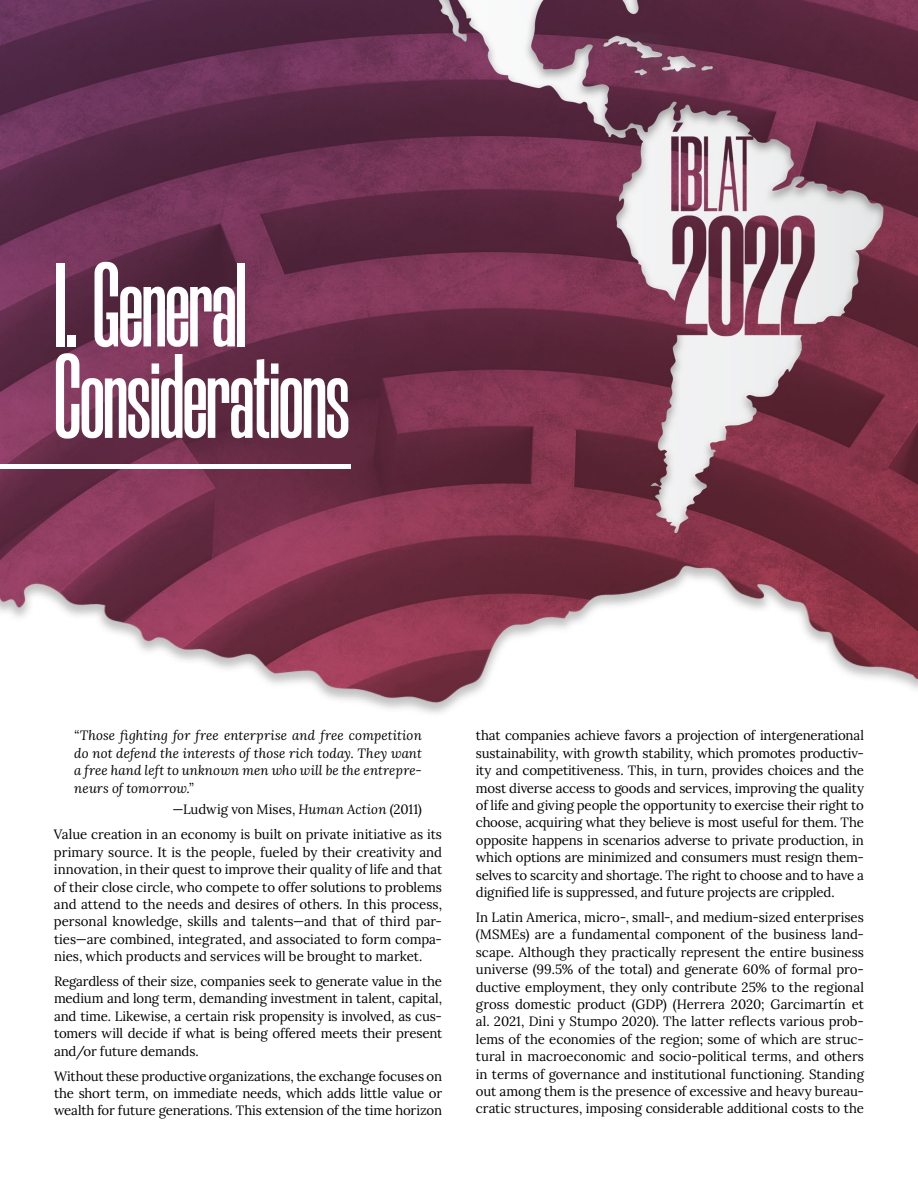
<style>
.page{position:relative;width:918px;height:1188px;background:#fff}
.page>*{position:absolute;margin:0;border:0;box-sizing:border-box;transform-origin:0 0}
.t1{font:600 120px/91.5px "Morganite";letter-spacing:-.015em;color:#fff}
.t2{font:13.5px/17.4px "Lora";letter-spacing:-.01em;color:#000;text-align:justify}
.t3{font:italic 13.5px/17.4px "Lora";letter-spacing:.015em;color:#000;text-align:justify}
.s1{font-style:italic}
</style>
<div class="page">
<img style="left:0;top:0;width:918px;height:714px">
<div style="left:0;top:464px;width:350px;height:5px;background:#fff"></div>
<h1 class="t1" style="left:54px;top:260px;width:298px">I. General<br>Considerations</h1>
<p class="t3" style="left:74px;top:727px;width:349px">“Those fighting for free enterprise and free competition do not defend the interests of those rich today. They want a free hand left to unknown men who will be the entrepre&shy;neurs of tomorrow.”</p>
<p class="t2" style="left:54px;top:796px;width:390px;line-height:24.9px;text-indent:118px">—Ludwig von Mises, <span class="s1">Human Action</span> (2011)<br>Value creation in an economy is built on private initiative as its</p>
<p class="t2" style="left:54px;top:842px;width:390px">primary source. It is the people, fueled by their creativity and innovation, in their quest to improve their quality of life and that of their close circle, who compete to offer solutions to problems and attend to the needs and desires of others. In this process, personal knowledge, skills and talents—and that of third par&shy;ties—are combined, integrated, and associated to form compa&shy;nies, which products and services will be brought to market.</p>
<p class="t2" style="left:54px;top:972px;width:390px">Regardless of their size, companies seek to generate value in the medium and long term, demanding investment in talent, capital, and time. Likewise, a certain risk propensity is involved, as cus&shy;tomers will decide if what is being offered meets their present and/or future demands.</p>
<p class="t2" style="left:54px;top:1066px;width:390px">Without these productive organizations, the exchange focuses on the short term, on immediate needs, which adds little value or wealth for future generations. This extension of the time horizon</p>
<p class="t2" style="left:476px;top:726px;width:390px">that companies achieve favors a projection of intergenerational sustainability, with growth stability, which promotes productiv&shy;ity and competitiveness. This, in turn, provides choices and the most diverse access to goods and services, improving the quality of life and giving people the opportunity to exercise their right to choose, acquiring what they believe is most useful for them. The opposite happens in scenarios adverse to private production, in which options are minimized and consumers must resign them&shy;selves to scarcity and shortage. The right to choose and to have a dignified life is suppressed, and future projects are crippled.</p>
<p class="t2" style="left:476px;top:908px;width:390px">In Latin America, micro-, small-, and medium-sized enterprises (MSMEs) are a fundamental component of the business land&shy;scape. Although they practically represent the entire business universe (99.5% of the total) and generate 60% of formal pro&shy;ductive employment, they only contribute 25% to the regional gross domestic product (GDP) (Herrera 2020; Garcimartín et al. 2021, Dini y Stumpo 2020). The latter reflects various prob&shy;lems of the economies of the region; some of which are struc&shy;tural in macroeconomic and socio-political terms, and others in terms of governance and institutional functioning. Standing out among them is the presence of excessive and heavy bureau&shy;cratic structures, imposing considerable additional costs to the</p>
</div>
